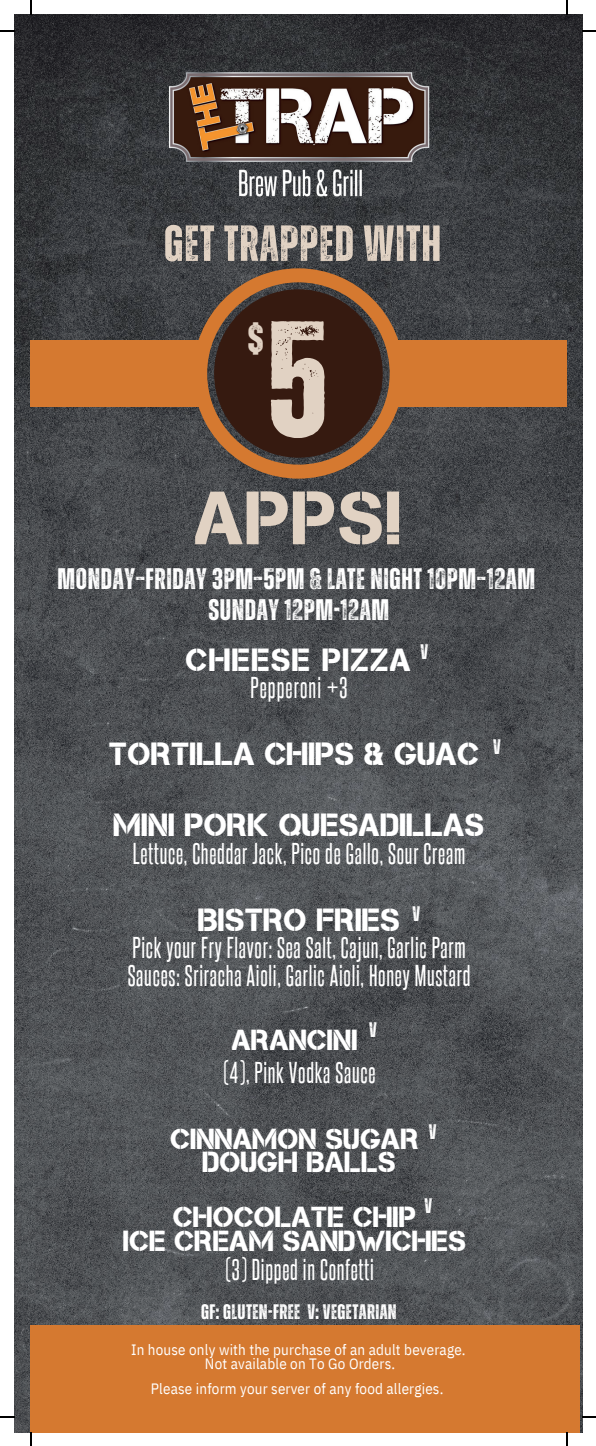
<style>
.page{position:relative;width:596px;height:1446px;background:#fff}
.page>*{position:absolute;margin:0;border:0;box-sizing:border-box;transform-origin:0 0}
.t1{font:700 164.33px "Zuume Rough";color:#e1d2c3}
.t2{font:75.25px "Capture Smallz Clean";color:#e1d2c3}
.t3{font:700 50.75px "Zuume Rough";letter-spacing:.02em;color:#e1d2c3}
.t4{font:700 44.45px "Zuume Rough";color:#e1d2c3}
.t5{font:32.02px "Capture Smallz Clean";letter-spacing:.005em;color:#fff}
.t6{font:32.02px "Capture Smallz Clean";letter-spacing:.04em;color:#fff}
.t7{font:700 29.75px/30.1px "Zuume Rough";letter-spacing:.02em;color:#fff;text-align:center}
.t8{font:29.05px/23.6px "Capture Smallz Clean";letter-spacing:.005em;color:#fff;text-align:center}
.t9{font:25.55px/27.7px "Aka Acid Steelfish";letter-spacing:.03em;color:#fff}
.t10{font:700 21px "Zuume Rough";letter-spacing:.02em;color:#fff}
.t11{font:15.05px/15px "IBM Plex Sans Cond";letter-spacing:.01em;color:#fff;text-align:center}
</style>
<div class="page">
<img style="left:14px;top:14px;width:567px;height:1418px">
<div style="left:30px;top:1325px;width:549px;height:107px;background:#d57930"></div>
<div style="left:30px;top:341px;width:174px;height:65px;background:#d57930"></div>
<div style="left:397px;top:341px;width:169px;height:65px;background:#d57930"></div>
<svg style="left:193px;top:268px;width:210px;height:210px"></svg>
<div style="left:214px;top:289px;width:168px;height:169px;background:#361a10;border-radius:50%"></div>
<img style="left:169px;top:70px;width:259px;height:130px">
<svg style="left:30px;top:0;width:2px;height:14px"></svg>
<svg style="left:0;top:30px;width:14px;height:1px"></svg>
<svg style="left:566px;top:0;width:1px;height:14px"></svg>
<svg style="left:581px;top:30px;width:14px;height:1px"></svg>
<svg style="left:30px;top:1432px;width:2px;height:14px"></svg>
<svg style="left:0;top:1416px;width:14px;height:2px"></svg>
<svg style="left:566px;top:1432px;width:1px;height:14px"></svg>
<svg style="left:581px;top:1416px;width:14px;height:2px"></svg>
<h3 class="t3" style="left:164px;top:217px;width:278px">GET TRAPPED WITH</h3>
<h3 class="t4" style="left:247px;top:315px;width:17px">$</h3>
<h1 class="t1" style="left:266px;top:292px;width:62px">5</h1>
<h2 class="t2" style="left:195px;top:476px;width:209px">APPS!</h2>
<p class="t7" style="left:57px;top:564px;width:478px">MONDAY–FRIDAY 3PM–5PM &amp; LATE NIGHT 10PM–12AM<br>SUNDAY 12PM-12AM</p>
<p class="t6" style="left:186px;top:642px;width:227px">CHEESE PIZZA</p>
<p class="t9" style="left:250px;top:673px;width:98px">Pepperoni +3</p>
<p class="t10" style="left:420px;top:641px;width:9px">V</p>
<p class="t5" style="left:109px;top:736px;width:371px">TORTILLA CHIPS &amp; GUAC</p>
<p class="t10" style="left:492px;top:735px;width:9px">V</p>
<p class="t5" style="left:114px;top:807px;width:372px">MINI PORK QUESADILLAS</p>
<p class="t9" style="left:133px;top:838px;width:333px">Lettuce, Cheddar Jack, Pico de Gallo, Sour Cream</p>
<p class="t10" style="left:412px;top:902px;width:9px">V</p>
<p class="t5" style="left:198px;top:901px;width:203px">BISTRO FRIES</p>
<p class="t9" style="left:127px;top:933px;width:344px">Pick your Fry Flavor: Sea Salt, Cajun, Garlic Parm<br>Sauces: Sriracha Aioli, Garlic Aioli, Honey Mustard</p>
<p class="t8" style="left:232px;top:1028px;width:127px">ARANCINI</p>
<p class="t9" style="left:222px;top:1058px;width:154px">(4), Pink Vodka Sauce</p>
<p class="t10" style="left:368px;top:1019px;width:9px">V</p>
<p class="t10" style="left:428px;top:1120px;width:9px">V</p>
<p class="t8" style="left:171px;top:1126px;width:250px">CINNAMON SUGAR<br>DOUGH BALLS</p>
<p class="t8" style="left:123px;top:1205px;width:344px">CHOCOLATE CHIP<br>ICE CREAM SANDWICHES</p>
<p class="t9" style="left:224px;top:1255px;width:151px">(3) Dipped in Confetti</p>
<p class="t10" style="left:424px;top:1194px;width:9px">V</p>
<p class="t10" style="left:201px;top:1300px;width:197px">GF: GLUTEN-FREE V: VEGETARIAN</p>
<p class="t11" style="left:131px;top:1340px;width:335px">In house only with the purchase of an adult beverage.<br>Not available on To Go Orders.</p>
<p class="t11" style="left:151px;top:1379px;width:294px">Please inform your server of any food allergies.</p>
</div>
